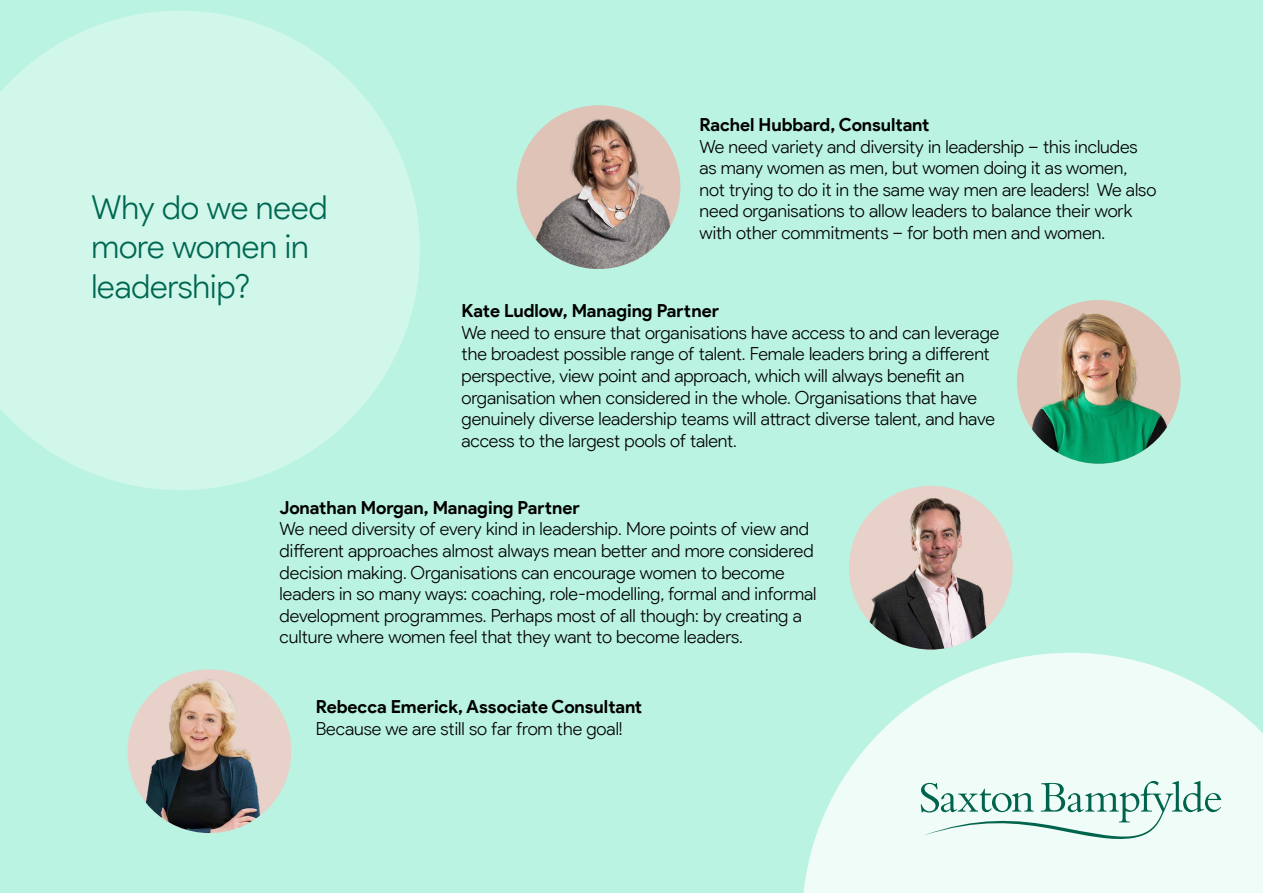
<style>
.page{position:relative;width:1263px;height:893px;background:#baf3e2}
.page>*{position:absolute;margin:0;border:0;box-sizing:border-box;transform-origin:0 0}
.t1{font:300 33px/39.6px "Product Sans";color:#006751}
.t2{font:300 18px/21.6px "Product Sans";color:#000}
.t3{font:700 18px "Product Sans";letter-spacing:-.005em;color:#000}
</style>
<div class="page">
<svg style="left:0;top:11px;width:420px;height:479px;fill:#d1f7eb"></svg>
<img style="left:849px;top:486px;width:164px;height:163px;border-radius:82px">
<img style="left:517px;top:105px;width:163px;height:164px;border-radius:82px">
<img style="left:128px;top:669px;width:163px;height:164px;border-radius:82px">
<img style="left:1017px;top:300px;width:163px;height:164px;border-radius:82px">
<svg style="left:803px;top:653px;width:460px;height:240px;fill:#effcf8"></svg>
<svg style="left:921px;top:781px;width:300px;height:58px;background:#c9e4dd"></svg>
<h1 class="t1" style="left:91px;top:187px;width:238px">Why do we need more women in leadership?</h1>
<p class="t3" style="left:699px;top:114px;width:231px">Rachel Hubbard, Consultant</p>
<p class="t2" style="left:699px;top:135px;width:458px">We need variety and diversity in leadership – this includes as many women as men, but women doing it as women, not trying to do it in the same way men are leaders! We also need organisations to allow leaders to balance their work with other commitments – for both men and women.</p>
<p class="t3" style="left:462px;top:300px;width:259px">Kate Ludlow, Managing Partner</p>
<p class="t2" style="left:462px;top:322px;width:539px">We need to ensure that organisations have access to and can leverage the broadest possible range of talent. Female leaders bring a different perspective, view point and approach, which will always benefit an organisation when considered in the whole. Organisations that have genuinely diverse leadership teams will attract diverse talent, and have access to the largest pools of talent.</p>
<p class="t3" style="left:280px;top:496px;width:302px">Jonathan Morgan, Managing Partner</p>
<p class="t2" style="left:280px;top:518px;width:538px">We need diversity of every kind in leadership. More points of view and different approaches almost always mean better and more considered decision making. Organisations can encourage women to become leaders in so many ways: coaching, role-modelling, formal and informal development programmes. Perhaps most of all though: by creating a culture where women feel that they want to become leaders.</p>
<p class="t3" style="left:316px;top:696px;width:328px">Rebecca Emerick, Associate Consultant</p>
<p class="t2" style="left:316px;top:718px;width:308px">Because we are still so far from the goal!</p>
</div>
